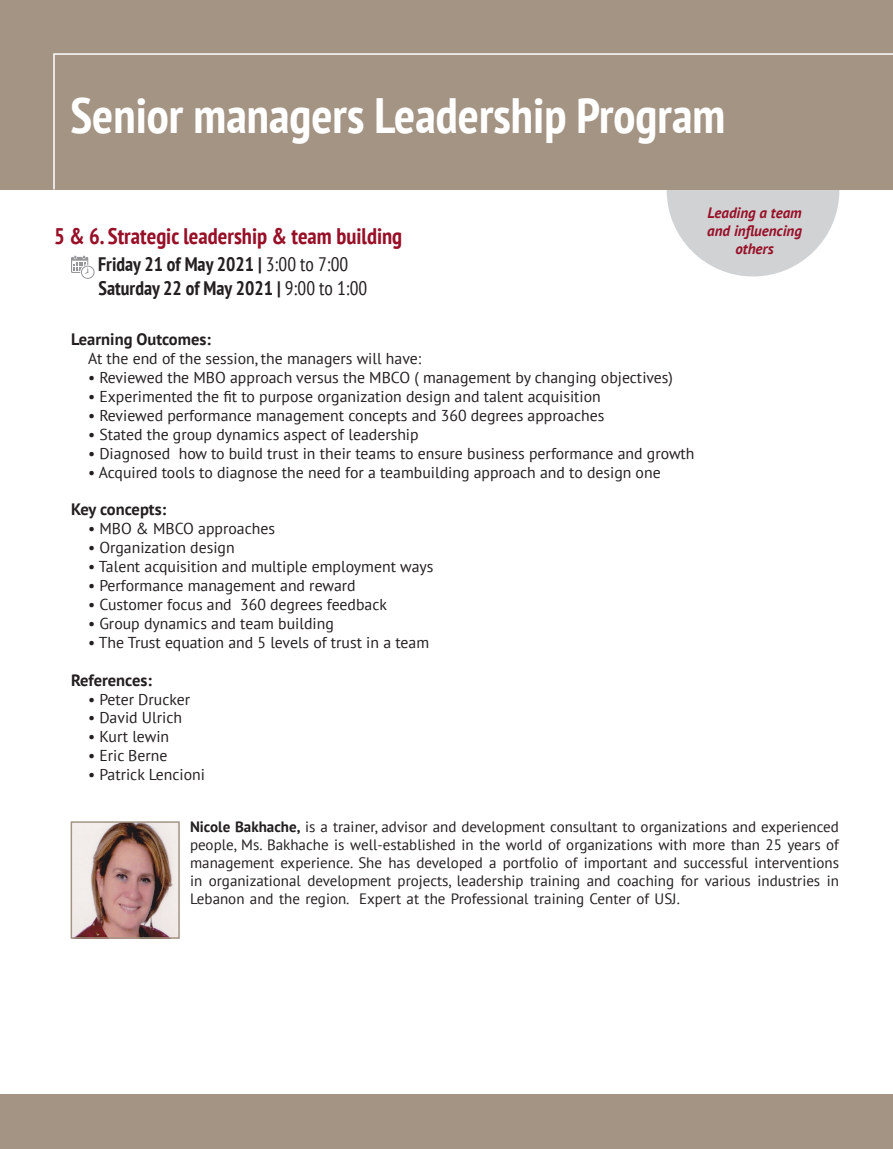
<style>
.page{position:relative;width:893px;height:1149px;background:#fff}
.page>*{position:absolute;margin:0;border:0;box-sizing:border-box;transform-origin:0 0}
.t1{font:700 condensed 49.5px "PT Sans";color:#fff}
.t2{font:700 condensed 22.5px "PT Sans";color:#971028}
.t3{font:700 condensed 19.5px "PT Sans";color:#231f20}
.t4{font:700 16.5px "PT Sans";color:#231f20}
.t5{font:15.75px "PT Sans";color:#231f20}
.t6{font:15px "PT Sans";color:#231f20}
.t7{font:italic 700 15px "PT Sans";color:#971028}
.s1{font-weight:400}
.s2{font-weight:700}
</style>
<div class="page">
<div style="left:667px;top:104px;width:172px;height:172px;background:#d1d2d4;border-radius:50%"></div>
<div style="left:0;top:0;width:893px;height:189px;background:#a49484"></div>
<svg style="left:52px;top:53px;width:841px;height:138px"></svg>
<svg style="left:71px;top:255px;width:24px;height:24px"></svg>
<div style="left:0;top:1094px;width:893px;height:54px;background:#a49484"></div>
<img style="left:74px;top:824px;width:103px;height:111px">
<div style="left:71px;top:821px;width:109px;height:117px;border:2px solid #a49484"></div>
<p class="t1" style="left:71px;top:83px;width:656px">Senior managers Leadership Program</p>
<p class="t2" style="left:54px;top:221px;width:350px">5 &amp; 6.Strategic leadership &amp; team building</p>
<p class="t3" style="left:98px;top:252px;width:252px">Friday 21 of May 2021 | <span class="s1">3:00 to 7:00</span></p>
<p class="t3" style="left:99px;top:275px;width:270px">Saturday 22 of May 2021 | <span class="s1">9:00 to 1:00</span></p>
<p class="t4" style="left:71px;top:328px;width:141px">Learning Outcomes:</p>
<p class="t5" style="left:88px;top:348px;width:335px">At the end of the session, the managers will have:</p>
<p class="t5" style="left:88px;top:367px;width:586px">• Reviewed the MBO approach versus the MBCO ( management by changing objectives(</p>
<p class="t5" style="left:88px;top:386px;width:514px">• Experimented the fit to purpose organization design and talent acquisition</p>
<p class="t5" style="left:88px;top:405px;width:518px">• Reviewed performance management concepts and 360 degrees approaches</p>
<p class="t5" style="left:88px;top:424px;width:332px">• Stated the group dynamics aspect of leadership</p>
<p class="t5" style="left:179px;top:443px;width:517px">how to build trust in their teams to ensure business performance and growth</p>
<p class="t5" style="left:88px;top:443px;width:84px">• Diagnosed</p>
<p class="t5" style="left:88px;top:462px;width:574px">• Acquired tools to diagnose the need for a teambuilding approach and to design one</p>
<p class="t4" style="left:71px;top:498px;width:97px">Key concepts:</p>
<p class="t5" style="left:88px;top:518px;width:189px">• MBO &amp; MBCO approaches</p>
<p class="t5" style="left:88px;top:537px;width:148px">• Organization design</p>
<p class="t5" style="left:88px;top:556px;width:347px">• Talent acquisition and multiple employment ways</p>
<p class="t5" style="left:88px;top:575px;width:269px">• Performance management and reward</p>
<p class="t5" style="left:240px;top:594px;width:148px">360 degrees feedback</p>
<p class="t5" style="left:88px;top:594px;width:145px">• Customer focus and</p>
<p class="t5" style="left:88px;top:613px;width:247px">• Group dynamics and team building</p>
<p class="t5" style="left:88px;top:632px;width:343px">• The Trust equation and 5 levels of trust in a team</p>
<p class="t4" style="left:71px;top:668px;width:82px">References:</p>
<p class="t5" style="left:88px;top:688px;width:104px">• Peter Drucker</p>
<p class="t5" style="left:88px;top:707px;width:96px">• David Ulrich</p>
<p class="t5" style="left:88px;top:726px;width:83px">• Kurt lewin</p>
<p class="t5" style="left:88px;top:745px;width:81px">• Eric Berne</p>
<p class="t5" style="left:88px;top:764px;width:119px">• Patrick Lencioni</p>
<p class="t7" style="left:707px;top:202px;width:96px">Leading a team</p>
<p class="t7" style="left:707px;top:220px;width:96px">and influencing</p>
<p class="t7" style="left:735px;top:238px;width:40px">others</p>
<p class="t6" style="left:190px;top:817px;width:650px"><span class="s2">Nicole Bakhache,</span> is a trainer, advisor and development consultant to organizations and experienced</p>
<p class="t6" style="left:190px;top:835px;width:650px">people, Ms. Bakhache is well-established in the world of organizations with more than 25 years of</p>
<p class="t6" style="left:190px;top:853px;width:650px">management experience. She has developed a portfolio of important and successful interventions</p>
<p class="t6" style="left:190px;top:871px;width:650px">in organizational development projects, leadership training and coaching for various industries in</p>
<p class="t6" style="left:359px;top:889px;width:322px">Expert at the Professional training Center of USJ.</p>
<p class="t6" style="left:190px;top:889px;width:161px">Lebanon and the region.</p>
</div>
